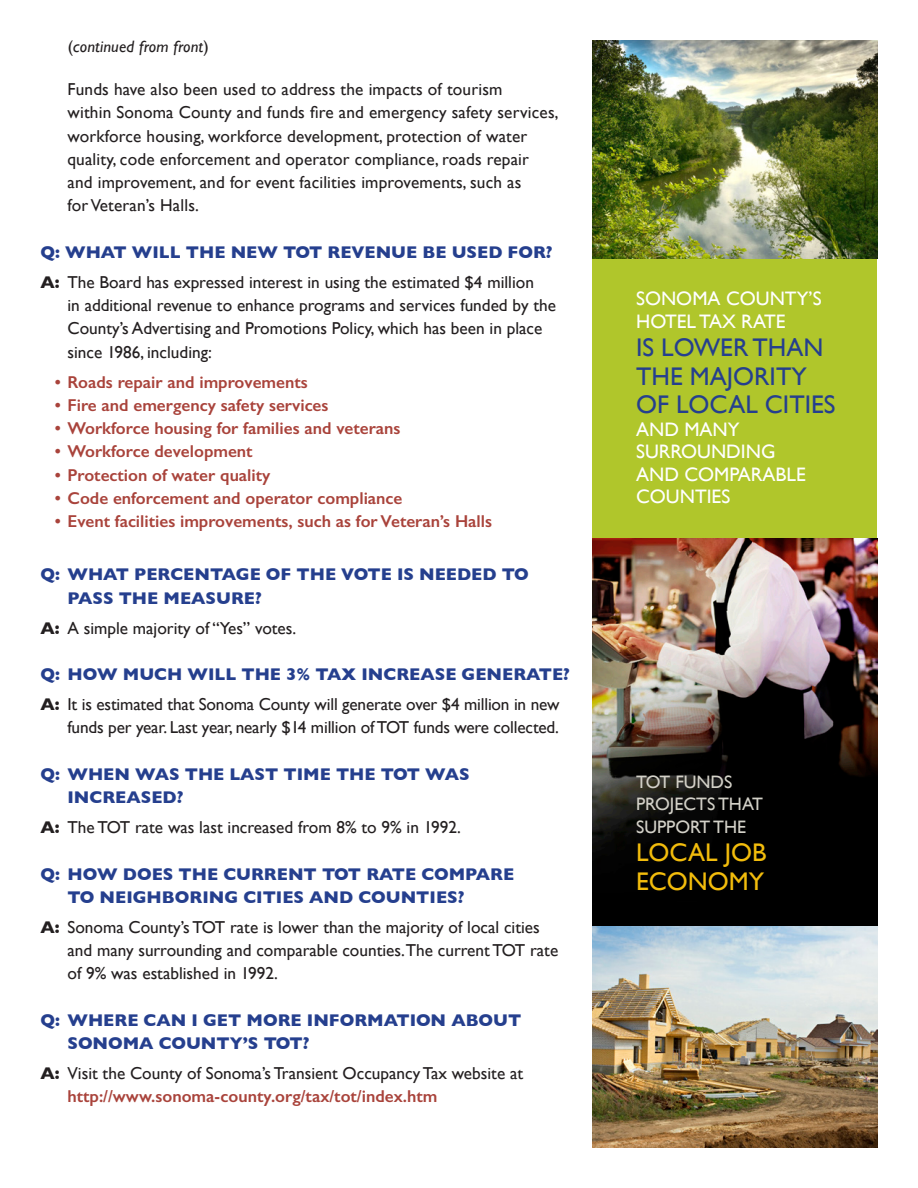
<style>
.page{position:relative;width:918px;height:1188px;background:#fff}
.page>*{position:absolute;margin:0;border:0;box-sizing:border-box;transform-origin:0 0}
.Pull_quote_mid_blue{font:25.5px/28.5px "Gill Sans";color:#253f8e}
.Pull_quote_mid_blue-2{font:25.5px/28.5px "Gill Sans";color:#f2bc0c}
.Pull_quote_small_whi{font:19.5px/22.5px "Gill Sans";color:#fff}
.Pull_quote_small_whi-2{font:18px/22.5px "Gill Sans";color:#d3d1c8}
.Body_text_answer_han{font:17.25px/23.2px "Gill Sans";color:#231f20}
.Question_bold_hangin{font:700 17.25px/23.2px "Gill Sans";color:#253f8e}
.Body_text_answer_han-2{font:600 17.25px "Gill Sans";color:#a9433b}
.Pull_quote_small_whi-3{font:italic 16.5px "Gill Sans";letter-spacing:.01em;color:#231f20}
.s1{font-style:normal}
.s2{font-weight:700}
.s3{font-weight:600;color:#a9433b}
</style>
<div class="page">
<div style="left:592px;top:256px;width:286px;height:283px;background:#b0c62b"></div>
<img style="left:592px;top:539px;width:286px;height:609px">
<img style="left:592px;top:40px;width:286px;height:219px">
<p class="Pull_quote_small_whi-3" style="left:68px;top:37px;width:142px"><span class="s1">(</span>continued from front<span class="s1">)</span></p>
<p class="Body_text_answer_han" style="left:68px;top:78px;width:493px">Funds have also been used to address the impacts of tourism<br>within Sonoma County and funds fire and emergency safety services, workforce housing, workforce development, protection of water quality, code enforcement and operator compliance, roads repair<br>and improvement, and for event facilities improvements, such as<br>for Veteran’s Halls.</p>
<p class="Question_bold_hangin" style="left:40px;top:240px;width:514px">Q: WHAT WILL THE NEW TOT REVENUE BE USED FOR?</p>
<p class="Body_text_answer_han" style="left:68px;top:270px;width:490px;text-indent:-27px"><span class="s2">A:</span> The Board has expressed interest in using the estimated $4 million<br>in additional revenue to enhance programs and services funded by the County’s Advertising and Promotions Policy, which has been in place since 1986, including:</p>
<p class="Body_text_answer_han-2" style="left:55px;top:371px;width:254px">• Roads repair and improvements</p>
<p class="Body_text_answer_han-2" style="left:55px;top:395px;width:275px">• Fire and emergency safety services</p>
<p class="Body_text_answer_han-2" style="left:55px;top:418px;width:347px">• Workforce housing for families and veterans</p>
<p class="Body_text_answer_han-2" style="left:55px;top:441px;width:199px">• Workforce development</p>
<p class="Body_text_answer_han-2" style="left:55px;top:464px;width:217px">• Protection of water quality</p>
<p class="Body_text_answer_han-2" style="left:55px;top:488px;width:349px">• Code enforcement and operator compliance</p>
<p class="Body_text_answer_han-2" style="left:55px;top:511px;width:439px">• Event facilities improvements, such as for Veteran’s Halls</p>
<p class="Question_bold_hangin" style="left:68px;top:563px;width:463px;text-indent:-27px">Q: WHAT PERCENTAGE OF THE VOTE IS NEEDED TO<br>PASS THE MEASURE?</p>
<p class="Body_text_answer_han" style="left:40px;top:616px;width:257px"><span class="s2">A:</span> A simple majority of “Yes” votes.</p>
<p class="Question_bold_hangin" style="left:40px;top:662px;width:531px">Q: HOW MUCH WILL THE 3% TAX INCREASE GENERATE?</p>
<p class="Body_text_answer_han" style="left:40px;top:693px;width:520px;text-align:right"><span class="s2">A:</span> It is estimated that Sonoma County will generate over $4 million in new funds per year. Last year, nearly $14 million of TOT funds were collected.</p>
<p class="Question_bold_hangin" style="left:68px;top:762px;width:404px;text-indent:-27px">Q: WHEN WAS THE LAST TIME THE TOT WAS<br>INCREASED?</p>
<p class="Body_text_answer_han" style="left:40px;top:816px;width:422px"><span class="s2">A:</span> The TOT rate was last increased from 8% to 9% in 1992.</p>
<p class="Question_bold_hangin" style="left:68px;top:862px;width:448px;text-indent:-27px">Q: HOW DOES THE CURRENT TOT RATE COMPARE<br>TO NEIGHBORING CITIES AND COUNTIES?</p>
<p class="Body_text_answer_han" style="left:68px;top:915px;width:492px;text-indent:-27px"><span class="s2">A:</span> Sonoma County’s TOT rate is lower than the majority of local cities and many surrounding and comparable counties.The current TOT rate of 9% was established in 1992.</p>
<p class="Question_bold_hangin" style="left:68px;top:1008px;width:455px;text-indent:-27px">Q: WHERE CAN I GET MORE INFORMATION ABOUT<br>SONOMA COUNTY’S TOT?</p>
<p class="Body_text_answer_han" style="left:68px;top:1062px;width:457px;text-indent:-27px"><span class="s2">A:</span> Visit the County of Sonoma’s Transient Occupancy Tax website at <span class="s3">http://www.sonoma-county.org/tax/tot/index.htm</span></p>
<p class="Pull_quote_small_whi" style="left:636px;top:287px;width:187px">SONOMA COUNTY’S<br>HOTEL TAX RATE</p>
<p class="Pull_quote_mid_blue" style="left:636px;top:333px;width:201px">IS LOWER THAN<br>THE MAJORITY<br>OF LOCAL CITIES</p>
<p class="Pull_quote_small_whi" style="left:636px;top:418px;width:171px">AND MANY<br>SURROUNDING<br>AND COMPARABLE<br>COUNTIES</p>
<p class="Pull_quote_small_whi-2" style="left:636px;top:770px;width:128px">TOT FUNDS<br>PROJECTS THAT<br>SUPPORT THE</p>
<p class="Pull_quote_mid_blue-2" style="left:636px;top:838px;width:132px">LOCAL JOB<br>ECONOMY</p>
</div>
